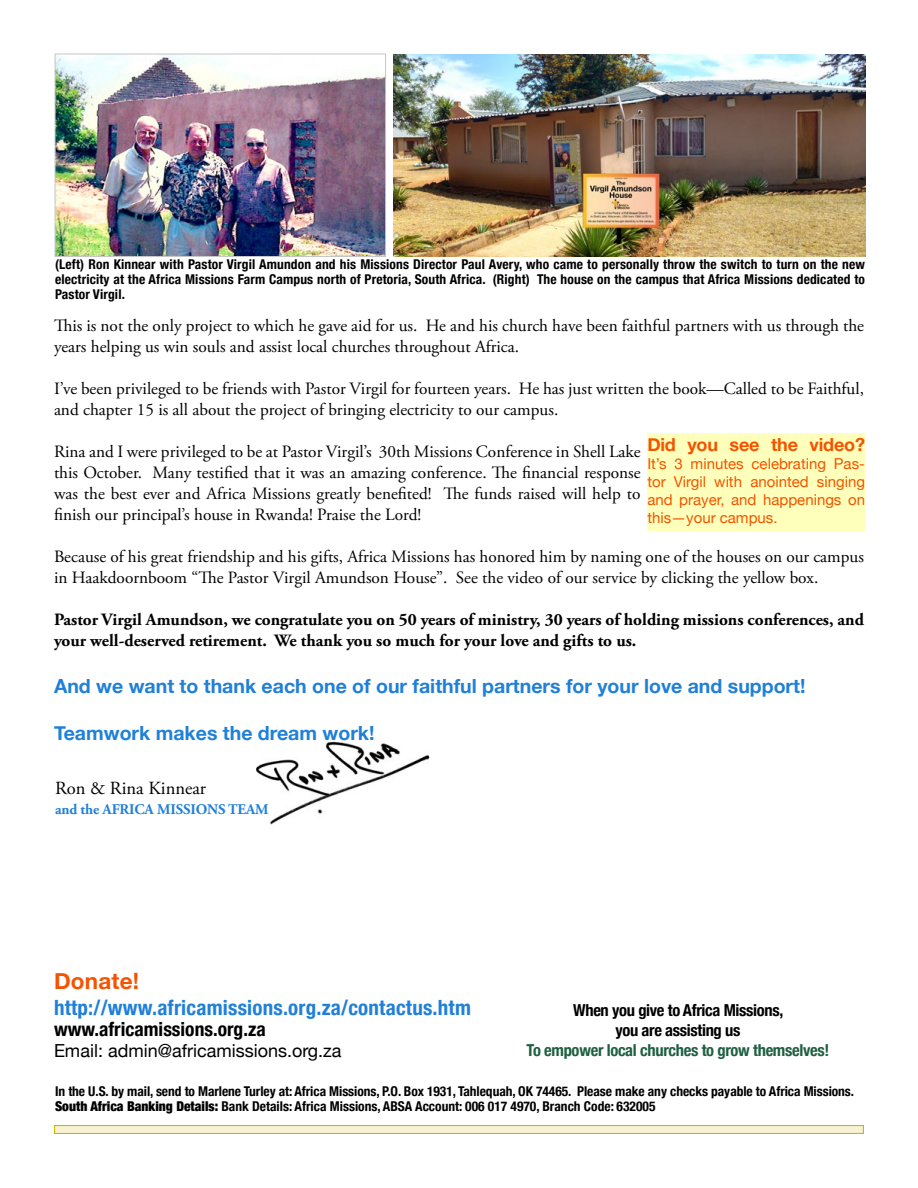
<style>
.page{position:relative;width:918px;height:1188px;background:#fff}
.page>*{position:absolute;margin:0;border:0;box-sizing:border-box;transform-origin:0 0}
.t1{font:700 22.5px "Helvetica Neue";letter-spacing:.01em;color:#f45300}
.t2{font:700 condensed 21px "Helvetica Neue";letter-spacing:.01em;color:#2080d8}
.t3{font:700 19.5px "Helvetica Neue";color:#2080d8}
.t4{font:700 condensed 19.5px "Helvetica Neue";color:#000}
.t5{font:18.45px "Adobe Garamond Pro";color:#000}
.t6{font:18px "Helvetica Neue";color:#000}
.t7{font:700 18px "Helvetica Neue";letter-spacing:-.01em;color:#f45300}
.t8{font:17.25px/21px "Adobe Garamond Pro";color:#000}
.t9{font:700 17.25px/21px "Adobe Garamond Pro";color:#000}
.t10{font:700 condensed 16.5px/19.8px "Helvetica Neue";letter-spacing:-.02em;color:#000;text-align:center}
.t11{font:700 condensed 16.5px "Helvetica Neue";letter-spacing:-.02em;color:#1f5f42}
.t12{font:15px/18px "Helvetica Neue";color:#f45300;text-align:justify}
.t13{font:700 14.7px "Adobe Garamond Pro";letter-spacing:-.01em;color:#2080d8}
.t14{font:700 condensed 13.5px/15px "Helvetica Neue";color:#000}
.s1{font-weight:900}
</style>
<div class="page">
<img style="left:256px;top:741px;width:174px;height:84px">
<div style="left:54px;top:1125px;width:810px;height:9px;background:#f8f3d6;border:1px solid #d0b600"></div>
<img style="left:393px;top:54px;width:472px;height:202px">
<img style="left:57px;top:56px;width:327px;height:199px">
<div style="left:55px;top:54px;width:331px;height:203px;border:1px solid #c4c6c8"></div>
<div style="left:647px;top:434px;width:218px;height:97px;background:#ffffbc"></div>
<p class="t14" style="left:55px;top:256px;width:812px;text-align:justify">(Left) Ron Kinnear with Pastor Virgil Amundon and his Missions Director Paul Avery, who came to personally throw the switch to turn on the new electricity at the Africa Missions Farm Campus north of Pretoria, South Africa. (Right) The house on the campus that Africa Missions dedicated to Pastor Virgil.</p>
<p class="t8" style="left:54px;top:316px;width:812px">This is not the only project to which he gave aid for us. He and his church have been faithful partners with us through the years helping us win souls and assist local churches throughout Africa.</p>
<p class="t8" style="left:54px;top:379px;width:812px">I’ve been privileged to be friends with Pastor Virgil for fourteen years. He has just written the book—Called to be Faithful, and chapter 15 is all about the project of bringing electricity to our campus.</p>
<p class="t8" style="left:54px;top:442px;width:588px;text-align:justify">Rina and I were privileged to be at Pastor Virgil’s 30th Missions Conference in Shell Lake this October. Many testified that it was an amazing conference. The financial response was the best ever and Africa Missions greatly benefited! The funds raised will help to finish our principal’s house in Rwanda! Praise the Lord!</p>
<p class="t8" style="left:54px;top:547px;width:812px">Because of his great friendship and his gifts, Africa Missions has honored him by naming one of the houses on our campus in Haakdoornboom “The Pastor Virgil Amundson House”. See the video of our service by clicking the yellow box.</p>
<p class="t9" style="left:54px;top:610px;width:812px">Pastor Virgil Amundson, we congratulate you on 50 years of ministry, 30 years of holding missions conferences, and your well-deserved retirement. We thank you so much for your love and gifts to us.</p>
<p class="t3" style="left:54px;top:671px;width:753px">And we want to thank each one of our faithful partners for your love and support!</p>
<p class="t3" style="left:54px;top:718px;width:322px">Teamwork makes the dream work!</p>
<p class="t7" style="left:647px;top:431px;width:219px">Did you see the video?</p>
<p class="t12" style="left:647px;top:456px;width:219px">It’s 3 minutes celebrating Pas&shy;tor Virgil with anointed singing and prayer, and happenings on this—your campus.</p>
<p class="t5" style="left:55px;top:777px;width:152px">Ron &amp; Rina Kinnear</p>
<p class="t13" style="left:55px;top:801px;width:215px">and the AFRICA MISSIONS TEAM</p>
<h1 class="t1" style="left:54px;top:964px;width:87px">Donate!</h1>
<p class="t2" style="left:54px;top:990px;width:418px">http://www.africamissions.org.za/contactus.htm</p>
<p class="t4" style="left:54px;top:1013px;width:213px">www.africamissions.org.za</p>
<p class="t6" style="left:54px;top:1037px;width:289px">Email: admin@africamissions.org.za</p>
<p class="t10" style="left:573px;top:999px;width:212px">When you give to Africa Missions, you are assisting us</p>
<p class="t11" style="left:527px;top:1036px;width:304px">To empower local churches to grow themselves!</p>
<p class="t14" style="left:55px;top:1083px;width:801px">In the U.S. by mail, send to Marlene Turley at: Africa Missions, P.O. Box 1931, Tahlequah, OK 74465. Please make any checks payable to Africa Missions.<br><span class="s1">South Africa Banking Details:</span> Bank Details: Africa Missions, ABSA Account: 006 017 4970, Branch Code: 632005</p>
</div>
